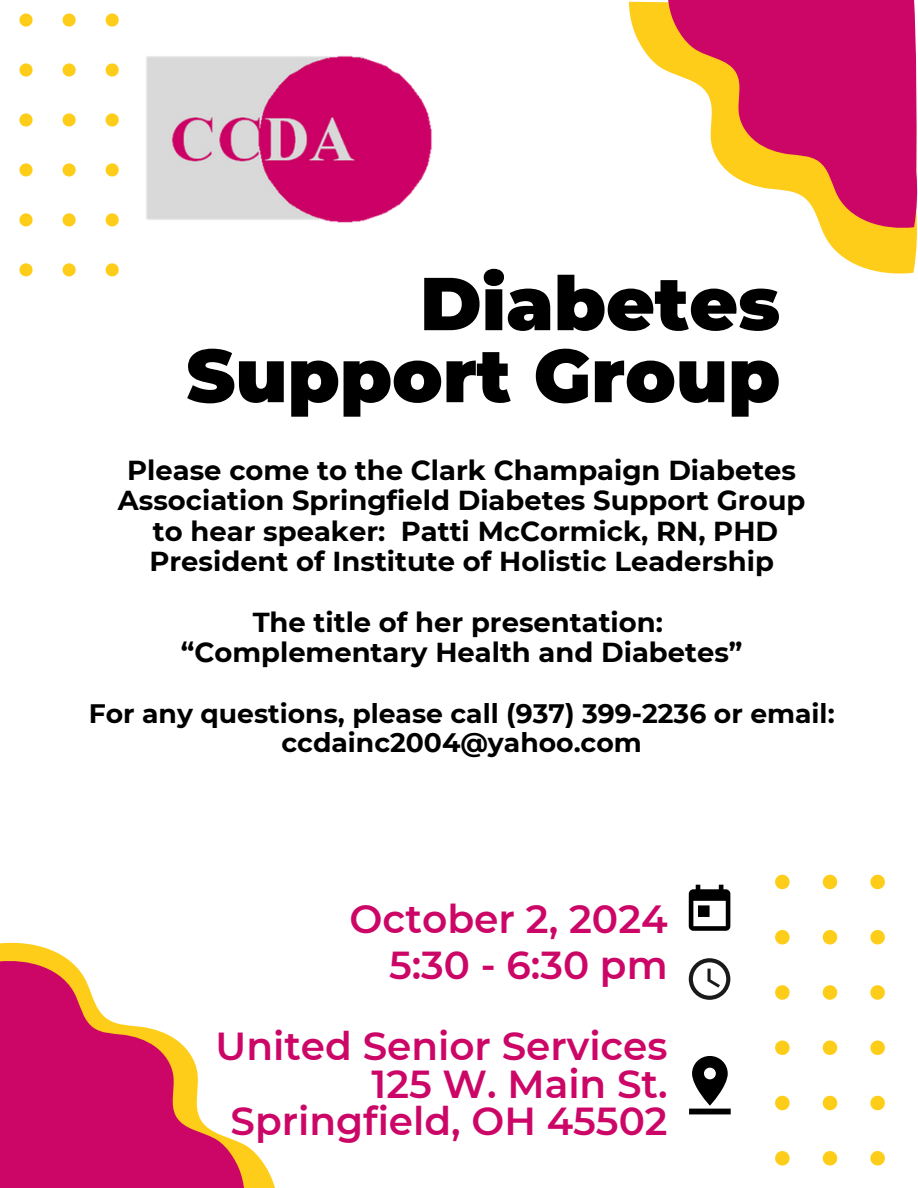
<style>
.page{position:relative;width:918px;height:1188px;background:#fff}
.page>*{position:absolute;margin:0;border:0;box-sizing:border-box;transform-origin:0 0}
.t1{font:900 74.7px/72px "Montserrat";color:#000;text-align:right}
.t2{font:600 39.3px "Montserrat";color:#cc0667}
.t3{font:600 39px/37.2px "Montserrat";color:#cc0667;text-align:right}
.t4{font:600 38.85px "Montserrat";color:#cc0667}
.t5{font:700 27.45px/30.3px "Montserrat";color:#000;text-align:center}
.t6{font:700 26.7px/29.2px "Montserrat";color:#000;text-align:center}
</style>
<div class="page">
<svg style="left:0;top:942px;width:275px;height:246px"></svg>
<svg style="left:0;top:958px;width:245px;height:230px;fill:#cc0667"></svg>
<svg style="left:629px;top:1px;width:288px;height:273px"></svg>
<svg style="left:668px;top:0;width:250px;height:230px;fill:#cc0667"></svg>
<svg style="left:689px;top:885px;width:41px;height:46px"></svg>
<svg style="left:689px;top:958px;width:41px;height:42px"></svg>
<svg style="left:19px;top:263px;width:14px;height:13px"></svg>
<svg style="left:19px;top:213px;width:14px;height:13px"></svg>
<svg style="left:19px;top:163px;width:14px;height:13px"></svg>
<svg style="left:19px;top:113px;width:14px;height:14px"></svg>
<svg style="left:19px;top:63px;width:14px;height:14px"></svg>
<svg style="left:19px;top:13px;width:14px;height:14px"></svg>
<svg style="left:63px;top:263px;width:13px;height:13px"></svg>
<svg style="left:63px;top:213px;width:13px;height:13px"></svg>
<svg style="left:63px;top:163px;width:13px;height:13px"></svg>
<svg style="left:63px;top:113px;width:13px;height:14px"></svg>
<svg style="left:63px;top:63px;width:13px;height:14px"></svg>
<svg style="left:63px;top:13px;width:13px;height:14px"></svg>
<svg style="left:106px;top:263px;width:13px;height:13px"></svg>
<svg style="left:106px;top:213px;width:13px;height:13px"></svg>
<svg style="left:106px;top:163px;width:13px;height:13px"></svg>
<svg style="left:106px;top:113px;width:13px;height:14px"></svg>
<svg style="left:106px;top:63px;width:13px;height:14px"></svg>
<svg style="left:106px;top:13px;width:13px;height:14px"></svg>
<svg style="left:775px;top:1151px;width:15px;height:15px"></svg>
<svg style="left:775px;top:1096px;width:15px;height:14px"></svg>
<svg style="left:775px;top:1041px;width:15px;height:14px"></svg>
<svg style="left:775px;top:985px;width:15px;height:15px"></svg>
<svg style="left:775px;top:930px;width:15px;height:14px"></svg>
<svg style="left:775px;top:875px;width:15px;height:14px"></svg>
<svg style="left:823px;top:1151px;width:14px;height:15px"></svg>
<svg style="left:823px;top:1096px;width:14px;height:14px"></svg>
<svg style="left:823px;top:1041px;width:14px;height:14px"></svg>
<svg style="left:823px;top:985px;width:14px;height:15px"></svg>
<svg style="left:823px;top:930px;width:14px;height:14px"></svg>
<svg style="left:823px;top:875px;width:14px;height:14px"></svg>
<svg style="left:870px;top:1151px;width:15px;height:15px"></svg>
<svg style="left:870px;top:1096px;width:15px;height:14px"></svg>
<svg style="left:870px;top:1041px;width:15px;height:14px"></svg>
<svg style="left:870px;top:985px;width:15px;height:15px"></svg>
<svg style="left:870px;top:930px;width:15px;height:14px"></svg>
<svg style="left:870px;top:875px;width:15px;height:14px"></svg>
<img style="left:146px;top:55px;width:286px;height:168px">
<svg style="left:689px;top:1056px;width:42px;height:58px"></svg>
<p class="t1" style="left:186px;top:267px;width:596px">Diabetes<br>Support Group</p>
<h1 class="t5" style="left:118px;top:455px;width:689px">Please come to the Clark Champaign Diabetes<br>Association Springfield Diabetes Support Group</h1>
<p class="t5" style="left:149px;top:516px;width:630px;text-align:left">to hear speaker: Patti McCormick, RN, PHD<br>President of Institute of Holistic Leadership</p>
<p class="t5" style="left:253px;top:607px;width:412px">The title of her presentation:</p>
<p class="t5" style="left:181px;top:637px;width:563px">“Complementary Health and Diabetes”</p>
<p class="t6" style="left:89px;top:699px;width:747px">For any questions, please call (937) 399-2236 or email: ccdainc2004@yahoo.com</p>
<p class="t2" style="left:350px;top:895px;width:320px">October 2, 2024</p>
<p class="t4" style="left:389px;top:941px;width:280px">5:30 - 6:30 pm</p>
<p class="t3" style="left:216px;top:1028px;width:454px">United Senior Services<br>125 W. Main St.<br>Springfield, OH 45502</p>
</div>
